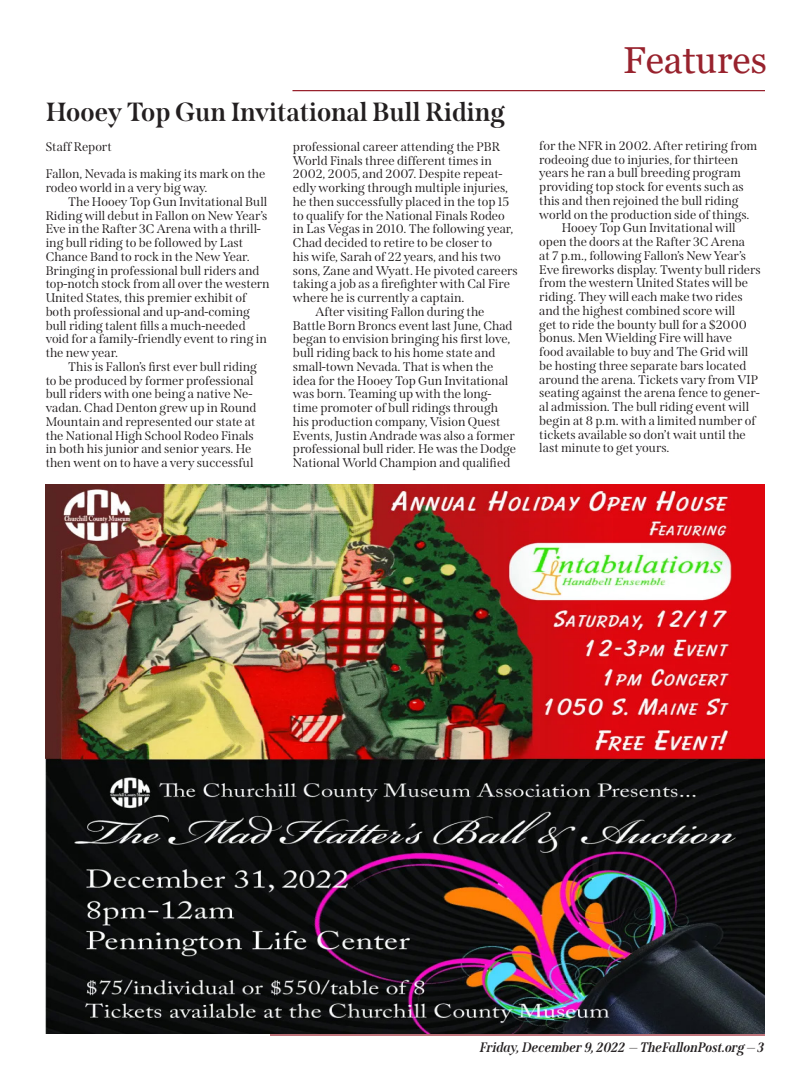
<style>
.page{position:relative;width:810px;height:1080px;background:#fff}
.page>*{position:absolute;margin:0;border:0;box-sizing:border-box;transform-origin:0 0}
.Heading{font:37.5px "Georgia";color:#98222d}
.Titles{font:700 26.25px "Span";color:#231f20}
.t1{font:italic 700 13.75px "Span";color:#231f20}
.t2{font:12.5px/13.8px "Span";color:#231f20}
</style>
<div class="page">
<hr style="left:270px;top:1034px;width:495px;height:2px;background:#98222d">
<hr style="left:292px;top:90px;width:473px;height:1px;background:#98222d">
<img style="left:46px;top:484px;width:718px;height:550px">
<p class="Titles" style="left:46px;top:97px;width:461px">Hooey Top Gun Invitational Bull Riding</p>
<p class="t2" style="left:46px;top:140px;width:68px">Staff Report</p>
<p class="t2" style="left:46px;top:167px;width:221px">Fallon, Nevada is making its mark on the rodeo world in a very big way.</p>
<p class="t2" style="left:46px;top:195px;width:226px;text-indent:22px">The Hooey Top Gun Invitational Bull Riding will debut in Fallon on New Year’s Eve in the Rafter 3C Arena with a thrill&shy;ing bull riding to be followed by Last Chance Band to rock in the New Year.<br>Bringing in professional bull riders and top-notch stock from all over the western United States, this premier exhibit of both professional and up-and-coming bull riding talent fills a much-needed void for a family-friendly event to ring in the new year.</p>
<p class="t2" style="left:46px;top:360px;width:213px;text-indent:22px">This is Fallon’s first ever bull riding to be produced by former professional bull riders with one being a native Ne&shy;vadan. Chad Denton grew up in Round Mountain and represented our state at the National High School Rodeo Finals in both his junior and senior years. He then went on to have a very successful</p>
<p class="t2" style="left:293px;top:140px;width:226px">professional career attending the PBR World Finals three different times in 2002, 2005, and 2007. Despite repeat&shy;edly working through multiple injuries, he then successfully placed in the top 15 to qualify for the National Finals Rodeo in Las Vegas in 2010. The following year, Chad decided to retire to be closer to<br>his wife, Sarah of 22 years, and his two sons, Zane and Wyatt. He pivoted careers taking a job as a firefighter with Cal Fire where he is currently a captain.</p>
<p class="t2" style="left:293px;top:305px;width:225px;text-indent:22px">After visiting Fallon during the Battle Born Broncs event last June, Chad began to envision bringing his first love, bull riding back to his home state and small-town Nevada. That is when the idea for the Hooey Top Gun Invitational was born. Teaming up with the long&shy;time promoter of bull ridings through his production company, Vision Quest Events, Justin Andrade was also a former professional bull rider. He was the Dodge National World Champion and qualified</p>
<p class="Heading" style="left:623px;top:38px;width:145px">Features</p>
<p class="t2" style="left:539px;top:139px;width:220px">for the NFR in 2002. After retiring from rodeoing due to injuries, for thirteen years he ran a bull breeding program providing top stock for events such as this and then rejoined the bull riding world on the production side of things.</p>
<p class="t2" style="left:539px;top:221px;width:223px;text-indent:22px">Hooey Top Gun Invitational will open the doors at the Rafter 3C Arena<br>at 7 p.m., following Fallon’s New Year’s Eve fireworks display. Twenty bull riders from the western United States will be riding. They will each make two rides and the highest combined score will<br>get to ride the bounty bull for a $2000 bonus. Men Wielding Fire will have<br>food available to buy and The Grid will be hosting three separate bars located around the arena. Tickets vary from VIP seating against the arena fence to gener&shy;al admission. The bull riding event will begin at 8 p.m. with a limited number of tickets available so don’t wait until the last minute to get yours.</p>
<p class="t1" style="left:480px;top:1039px;width:286px">Friday, December 9, 2022 — TheFallonPost.org — 3</p>
</div>
